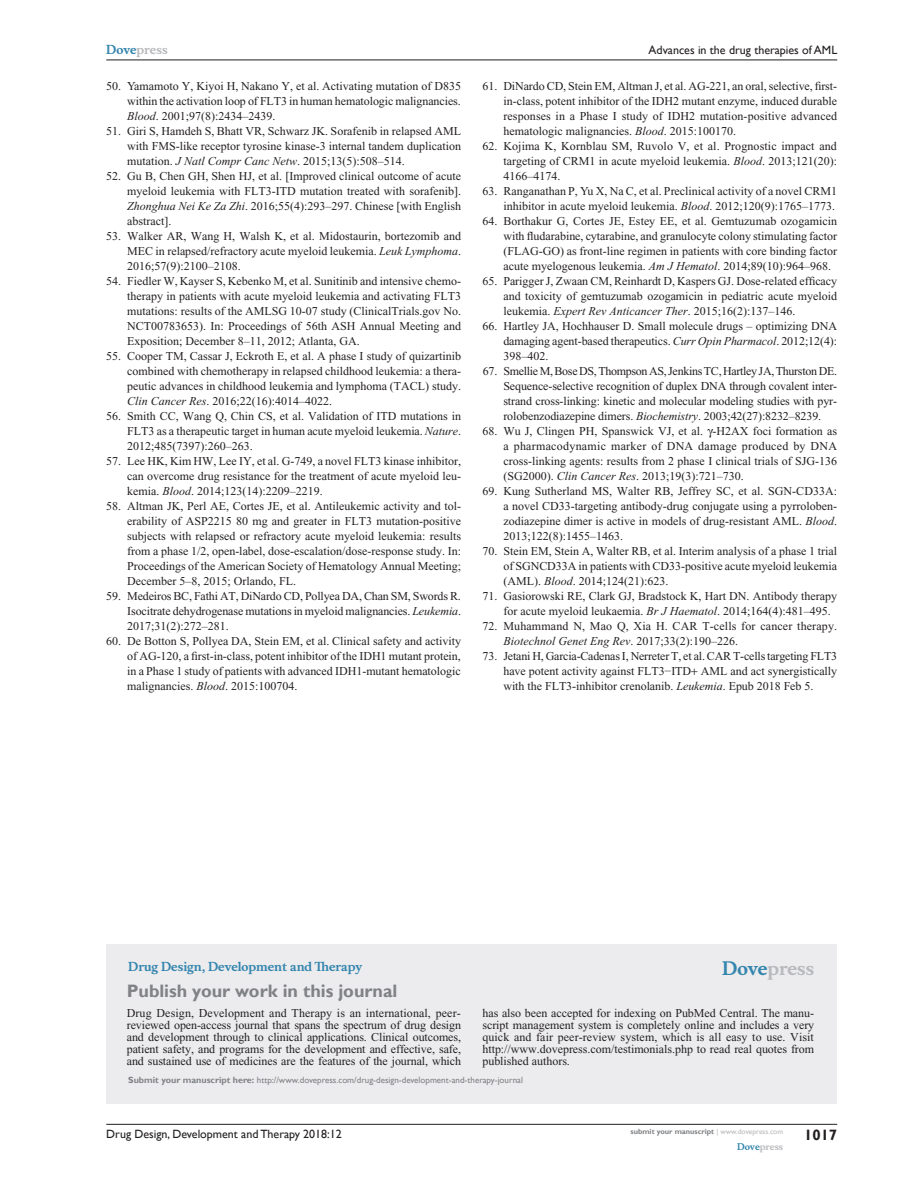
<style>
.page{position:relative;width:918px;height:1188px;background:#fff}
.page>*{position:absolute;margin:0;border:0;box-sizing:border-box;transform-origin:0 0}
.PromBx-H1{font:700 18px "Gill Sans";color:#808285}
.PromBx-Brand{font:700 18px "Musee";color:#b8b9bc}
.t1{font:700 15px "Gill Sans";color:#231f20}
.RefNL2{font:12px/15px "Times New Roman";color:#231f20;text-align:justify}
.PromBx-Tx{font:12px/12px "Times New Roman";letter-spacing:-.005em;color:#231f20;text-align:justify}
.t2{font:12px "Gill Sans";color:#231f20}
.PromBx-JrnlName{font:700 12px "Musee";color:#3485ae}
.t3{font:700 12px "Musee";color:#b8b9bc}
.PromBx-SubmitMssWebA{font:9px "Gill Sans";color:#808285}
.t4{font:700 9px "Musee";color:#b8b9bc}
.t5{font:700 7.5px "Gill Sans";color:#808285}
.s1{color:#3485ae}
.s2{font-style:italic}
.s3{font-weight:700}
.s4{font-weight:400;color:#b8b9bc}
</style>
<div class="page">
<div style="left:106px;top:944px;width:731px;height:159px;background:#ececee"></div>
<hr style="left:106px;top:1124px;width:731px;height:1px;background:#231f20">
<hr style="left:106px;top:60px;width:731px;height:1px;background:#231f20">
<p class="t3" style="left:106px;top:43px;width:63px"><span class="s1">Dove</span>press</p>
<p class="RefNL2" style="left:127px;top:79px;width:335px;text-indent:-21px">50. Yamamoto Y, Kiyoi H, Nakano Y, et al. Activating mutation of D835 within the activation loop of FLT3 in human hematologic malignancies.<br><span class="s2">Blood</span>. 2001;97(8):2434–2439.</p>
<p class="RefNL2" style="left:127px;top:124px;width:335px;text-indent:-21px">51. Giri S, Hamdeh S, Bhatt VR, Schwarz JK. Sorafenib in relapsed AML with FMS-like receptor tyrosine kinase-3 internal tandem duplication mutation. <span class="s2">J Natl Compr Canc Netw</span>. 2015;13(5):508–514.</p>
<p class="RefNL2" style="left:127px;top:169px;width:335px;text-indent:-21px">52. Gu B, Chen GH, Shen HJ, et al. [Improved clinical outcome of acute myeloid leukemia with FLT3-ITD mutation treated with sorafenib].<br><span class="s2">Zhonghua Nei Ke Za Zhi</span>. 2016;55(4):293–297. Chinese [with English abstract].</p>
<p class="RefNL2" style="left:127px;top:229px;width:335px;text-indent:-21px">53. Walker AR, Wang H, Walsh K, et al. Midostaurin, bortezomib and MEC in relapsed/refractory acute myeloid leukemia. <span class="s2">Leuk Lymphoma</span>.<br>2016;57(9):2100–2108.</p>
<p class="RefNL2" style="left:127px;top:274px;width:335px;text-indent:-21px">54. Fiedler W, Kayser S, Kebenko M, et al. Sunitinib and intensive chemo&shy;therapy in patients with acute myeloid leukemia and activating FLT3 mutations: results of the AMLSG 10-07 study (ClinicalTrials.gov No.<br>NCT00783653). In: Proceedings of 56th ASH Annual Meeting and Exposition; December 8–11, 2012; Atlanta, GA.</p>
<p class="RefNL2" style="left:127px;top:349px;width:335px;text-indent:-21px">55. Cooper TM, Cassar J, Eckroth E, et al. A phase I study of quizartinib combined with chemotherapy in relapsed childhood leukemia: a thera&shy;peutic advances in childhood leukemia and lymphoma (TACL) study.<br><span class="s2">Clin Cancer Res</span>. 2016;22(16):4014–4022.</p>
<p class="RefNL2" style="left:127px;top:409px;width:335px;text-indent:-21px">56. Smith CC, Wang Q, Chin CS, et al. Validation of ITD mutations in FLT3 as a therapeutic target in human acute myeloid leukemia. <span class="s2">Nature</span>.<br>2012;485(7397):260–263.</p>
<p class="RefNL2" style="left:127px;top:454px;width:335px;text-indent:-21px">57. Lee HK, Kim HW, Lee IY, et al. G-749, a novel FLT3 kinase inhibitor, can overcome drug resistance for the treatment of acute myeloid leu&shy;kemia. <span class="s2">Blood</span>. 2014;123(14):2209–2219.</p>
<p class="RefNL2" style="left:127px;top:499px;width:335px;text-indent:-21px">58. Altman JK, Perl AE, Cortes JE, et al. Antileukemic activity and tol&shy;erability of ASP2215 80 mg and greater in FLT3 mutation-positive subjects with relapsed or refractory acute myeloid leukemia: results from a phase 1/2, open-label, dose-escalation/dose-response study. In:<br>Proceedings of the American Society of Hematology Annual Meeting; December 5–8, 2015; Orlando, FL.</p>
<p class="RefNL2" style="left:127px;top:589px;width:335px;text-indent:-21px">59. Medeiros BC, Fathi AT, DiNardo CD, Pollyea DA, Chan SM, Swords R.<br>Isocitrate dehydrogenase mutations in myeloid malignancies. <span class="s2">Leukemia</span>.<br>2017;31(2):272–281.</p>
<p class="RefNL2" style="left:127px;top:634px;width:335px;text-indent:-21px">60. De Botton S, Pollyea DA, Stein EM, et al. Clinical safety and activity of AG-120, a first-in-class, potent inhibitor of the IDH1 mutant protein, in a Phase 1 study of patients with advanced IDH1-mutant hematologic malignancies. <span class="s2">Blood</span>. 2015:100704.</p>
<p class="t2" style="left:649px;top:43px;width:190px">Advances in the drug therapies of AML</p>
<p class="RefNL2" style="left:503px;top:79px;width:335px;text-indent:-21px">61. DiNardo CD, Stein EM, Altman J, et al. AG-221, an oral, selective, first&shy;in-class, potent inhibitor of the IDH2 mutant enzyme, induced durable responses in a Phase I study of IDH2 mutation-positive advanced hematologic malignancies. <span class="s2">Blood</span>. 2015:100170.</p>
<p class="RefNL2" style="left:503px;top:139px;width:335px;text-indent:-21px">62. Kojima K, Kornblau SM, Ruvolo V, et al. Prognostic impact and targeting of CRM1 in acute myeloid leukemia. <span class="s2">Blood</span>. 2013;121(20):<br>4166–4174.</p>
<p class="RefNL2" style="left:482px;top:184px;width:356px;text-align:right">63. Ranganathan P, Yu X, Na C, et al. Preclinical activity of a novel CRM1 inhibitor in acute myeloid leukemia. <span class="s2">Blood</span>. 2012;120(9):1765–1773.</p>
<p class="RefNL2" style="left:503px;top:214px;width:335px;text-indent:-21px">64. Borthakur G, Cortes JE, Estey EE, et al. Gemtuzumab ozogamicin with fludarabine, cytarabine, and granulocyte colony stimulating factor (FLAG-GO) as front-line regimen in patients with core binding factor acute myelogenous leukemia. <span class="s2">Am J Hematol</span>. 2014;89(10):964–968.</p>
<p class="RefNL2" style="left:503px;top:274px;width:335px;text-indent:-21px">65. Parigger J, Zwaan CM, Reinhardt D, Kaspers GJ. Dose-related efficacy and toxicity of gemtuzumab ozogamicin in pediatric acute myeloid leukemia. <span class="s2">Expert Rev Anticancer Ther</span>. 2015;16(2):137–146.</p>
<p class="RefNL2" style="left:503px;top:319px;width:335px;text-indent:-21px">66. Hartley JA, Hochhauser D. Small molecule drugs – optimizing DNA damaging agent-based therapeutics. <span class="s2">Curr Opin Pharmacol</span>. 2012;12(4):<br>398–402.</p>
<p class="RefNL2" style="left:503px;top:364px;width:335px;text-indent:-21px">67. Smellie M, Bose DS, Thompson AS, Jenkins TC, Hartley JA, Thurston DE.<br>Sequence-selective recognition of duplex DNA through covalent inter&shy;strand cross-linking: kinetic and molecular modeling studies with pyr&shy;rolobenzodiazepine dimers. <span class="s2">Biochemistry</span>. 2003;42(27):8232–8239.</p>
<p class="RefNL2" style="left:503px;top:424px;width:335px;text-indent:-21px">68. Wu J, Clingen PH, Spanswick VJ, et al. -H2AX foci formation as a pharmacodynamic marker of DNA damage produced by DNA cross-linking agents: results from 2 phase I clinical trials of SJG-136 (SG2000). <span class="s2">Clin Cancer Res</span>. 2013;19(3):721–730.</p>
<p class="RefNL2" style="left:503px;top:484px;width:335px;text-indent:-21px">69. Kung Sutherland MS, Walter RB, Jeffrey SC, et al. SGN-CD33A: a novel CD33-targeting antibody-drug conjugate using a pyrroloben&shy;zodiazepine dimer is active in models of drug-resistant AML. <span class="s2">Blood</span>.<br>2013;122(8):1455–1463.</p>
<p class="RefNL2" style="left:503px;top:544px;width:335px;text-indent:-21px">70. Stein EM, Stein A, Walter RB, et al. Interim analysis of a phase 1 trial of SGNCD33A in patients with CD33-positive acute myeloid leukemia (AML). <span class="s2">Blood</span>. 2014;124(21):623.</p>
<p class="RefNL2" style="left:503px;top:589px;width:335px;text-indent:-21px">71. Gasiorowski RE, Clark GJ, Bradstock K, Hart DN. Antibody therapy for acute myeloid leukaemia. <span class="s2">Br J Haematol</span>. 2014;164(4):481–495.</p>
<p class="RefNL2" style="left:503px;top:619px;width:335px;text-indent:-21px">72. Muhammand N, Mao Q, Xia H. CAR T-cells for cancer therapy.<br><span class="s2">Biotechnol Genet Eng Rev</span>. 2017;33(2):190–226.</p>
<p class="RefNL2" style="left:503px;top:649px;width:335px;text-indent:-21px">73. Jetani H, Garcia-Cadenas I, Nerreter T, et al. CAR T-cells targeting FLT3 have potent activity against FLT3−ITD AML and act synergistically with the FLT3-inhibitor crenolanib. <span class="s2">Leukemia</span>. Epub 2018 Feb 5.</p>
<p class="PromBx-JrnlName" style="left:128px;top:959px;width:236px">Drug Design, Development and Therapy</p>
<p class="PromBx-H1" style="left:127px;top:980px;width:272px">Publish your work in this journal</p>
<p class="PromBx-Brand" style="left:722px;top:958px;width:94px"><span class="s1">Dove</span>press</p>
<p class="PromBx-Tx" style="left:127px;top:1007px;width:336px">Drug Design, Development and Therapy is an international, peer&shy;reviewed open-access journal that spans the spectrum of drug design and development through to clinical applications. Clinical outcomes, patient safety, and programs for the development and effective, safe, and sustained use of medicines are the features of the journal, which</p>
<p class="PromBx-Tx" style="left:482px;top:1007px;width:333px">has also been accepted for indexing on PubMed Central. The manu&shy;script management system is completely online and includes a very quick and fair peer-review system, which is all easy to use. Visit http://www.dovepress.com/testimonials.php to read real quotes from published authors.</p>
<p class="PromBx-SubmitMssWebA" style="left:128px;top:1075px;width:396px"><span class="s3">Submit your manuscript here:</span> http://www.dovepress.com/drug-design-development-and-therapy-journal</p>
<p class="t2" style="left:106px;top:1127px;width:237px">Drug Design, Development and Therapy 2018:12</p>
<p class="t5" style="left:631px;top:1127px;width:154px">submit your manuscript <span class="s4">| www.dovepress.com</span></p>
<p class="t4" style="left:737px;top:1141px;width:48px"><span class="s1">Dove</span>press</p>
<p class="t1" style="left:804px;top:1126px;width:35px">1017</p>
</div>
